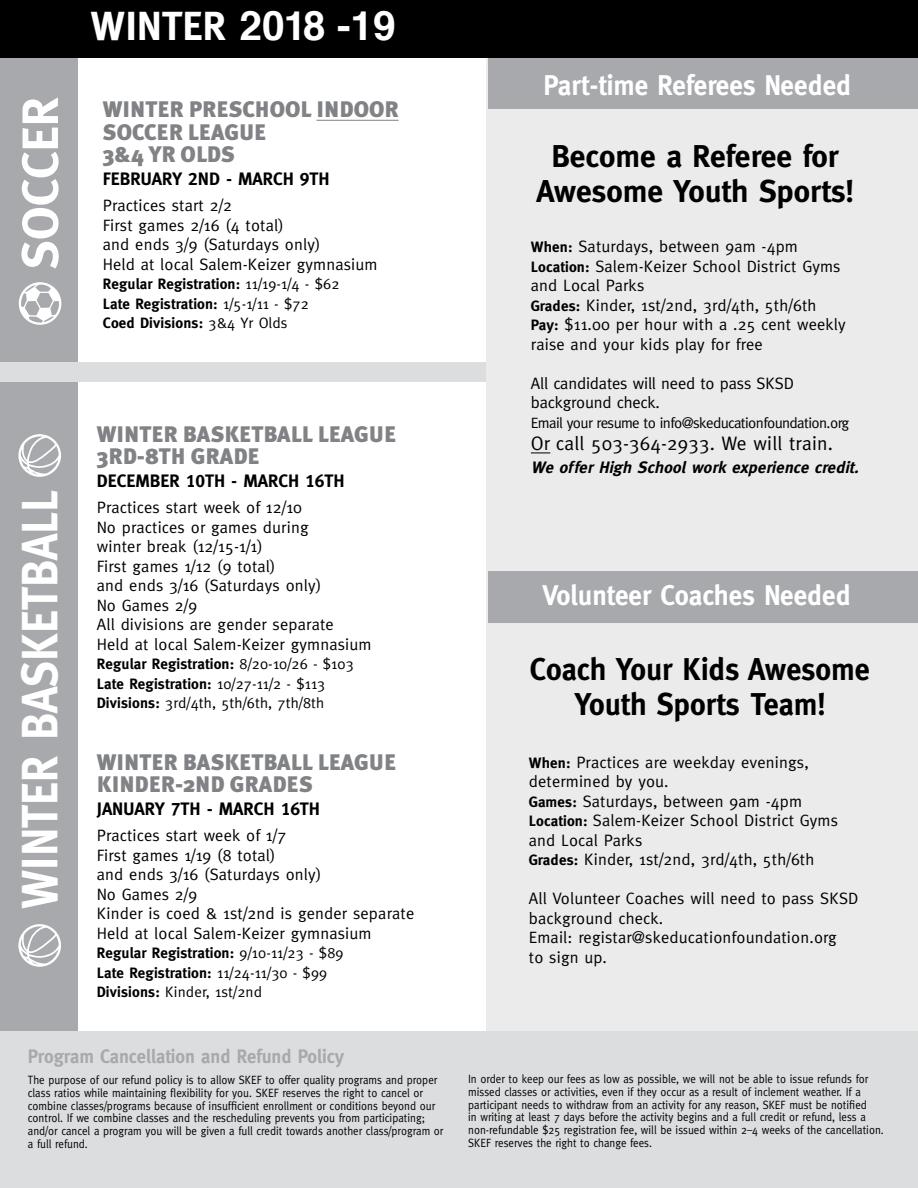
<style>
.page{position:relative;width:918px;height:1188px;background:#fff}
.page>*{position:absolute;margin:0;border:0;box-sizing:border-box;transform-origin:0 0}
.t1{font:700 51px "Meta";color:#fff;scale:.9 1}
.t2{font:700 51px "Meta";color:#fff}
.t3{font:700 40.65px "Helvetica";letter-spacing:-.01em;color:#fff}
.t4{font:700 31.5px/34.5px "Meta";color:#000;text-align:center}
.t5{font:700 31.5px/34.5px "Meta";color:#000;text-align:center;scale:.96 1}
.t6{font:700 28.5px "Meta";color:#fff;scale:.95 1}
.t7{font:900 22.5px/22.5px "Meta Plus";color:#808285}
.t8{font:700 19.5px "Meta";color:#a7a9ac;scale:.95 1}
.t9{font:19.5px "Meta";letter-spacing:.01em;color:#000}
.t10{font:18px "Meta Bold Caps";color:#000}
.t11{font:16.5px/19.5px "Meta";letter-spacing:.01em;color:#000}
.t12{font:16.5px/19.5px "Meta";letter-spacing:-.01em;color:#000}
.t13{font:italic 700 16.5px "Meta";color:#000}
.t14{font:700 15px/19.5px "Meta";letter-spacing:.01em;color:#000}
.t15{font:15px/19.5px "Meta";letter-spacing:.01em;color:#000}
.t16{font:15px "Meta";letter-spacing:-.04em;color:#000}
.t17{font:12px/12.9px "Meta";color:#000;scale:.91 1}
.s1{font-family:"Meta"}
.s2{font-weight:400}
.s3{font-weight:700}
.s4{font-weight:700;font-size:15px}
</style>
<div class="page">
<div style="left:486px;top:43px;width:432px;height:991px;background:#ebebec"></div>
<div style="left:0;top:0;width:78px;height:1187px;background:#a7a9ac"></div>
<div style="left:488px;top:571px;width:430px;height:51px;background:#a7a9ac"></div>
<div style="left:488px;top:57px;width:430px;height:52px;background:#a7a9ac"></div>
<hr style="left:317px;top:120px;width:82px;height:1px;background:#808285">
<div style="left:0;top:0;width:918px;height:57px;background:#000"></div>
<svg style="left:19px;top:282px;width:42px;height:43px"></svg>
<svg style="left:18px;top:434px;width:43px;height:43px"></svg>
<svg style="left:18px;top:924px;width:43px;height:43px"></svg>
<div style="left:0;top:1031px;width:918px;height:157px;background:#dcddde"></div>
<div style="left:0;top:363px;width:486px;height:19px;background:#dcddde"></div>
<svg style="left:531px;top:453px;width:19px;height:1px"></svg>
<h1 class="t2" style="left:11px;top:269px;width:173px;rotate:-90deg">SOCCER</h1>
<h2 class="t3" style="left:91px;top:-7px;width:307px"><span class="s1">WINTER</span> 2018 -19</h2>
<h3 class="t7" style="left:103px;top:98px;width:297px">WINTER PRESCHOOL INDOOR<br>SOCCER LEAGUE<br>3&amp;4 YR OLDS</h3>
<p class="t10" style="left:103px;top:168px;width:228px">FEBRUARY 2ND - MARCH 9TH</p>
<p class="t11" style="left:103px;top:195px;width:276px">Practices start 2/2<br>First games 2/16 (4 total)<br>and ends 3/9 (Saturdays only)<br>Held at local Salem-Keizer gymnasium</p>
<p class="t14" style="left:103px;top:274px;width:238px">Regular Registration: <span class="s2">11/19-1/4 - $62<br></span>Late Registration: <span class="s2">1/5-1/11 - $72<br></span>Coed Divisions: <span class="s2">3&amp;4 Yr Olds</span></p>
<h1 class="t1" style="left:10px;top:909px;width:467px;rotate:-90deg">WINTER BASKETBALL</h1>
<h3 class="t7" style="left:97px;top:423px;width:301px">WINTER BASKETBALL LEAGUE<br>3RD-8TH GRADE</h3>
<p class="t10" style="left:97px;top:470px;width:249px">DECEMBER 10TH - MARCH 16TH</p>
<p class="t11" style="left:97px;top:498px;width:276px">Practices start week of 12/10<br>No practices or games during<br>winter break (12/15-1/1)<br>First games 1/12 (9 total)<br>and ends 3/16 (Saturdays only)<br>No Games 2/9<br>All divisions are gender separate<br>Held at local Salem-Keizer gymnasium</p>
<p class="t15" style="left:97px;top:654px;width:258px"><span class="s3">Regular Registration:</span> 8/20-10/26 - $103<br><span class="s3">Late Registration:</span> 10/27-11/2 - $113<br><span class="s3">Divisions:</span> 3rd/4th, 5th/6th, 7th/8th</p>
<h3 class="t7" style="left:97px;top:751px;width:301px">WINTER BASKETBALL LEAGUE<br>KINDER-2ND GRADES</h3>
<p class="t10" style="left:97px;top:798px;width:225px">JANUARY 7TH - MARCH 16TH</p>
<p class="t11" style="left:97px;top:826px;width:319px">Practices start week of 1/7<br>First games 1/19 (8 total)<br>and ends 3/16 (Saturdays only)<br>No Games 2/9<br>Kinder is coed &amp; 1st/2nd is gender separate<br>Held at local Salem-Keizer gymnasium</p>
<p class="t14" style="left:97px;top:943px;width:248px">Regular Registration: <span class="s2">9/10-11/23 - $89<br></span>Late Registration: <span class="s2">11/24-11/30 - $99<br></span>Divisions: <span class="s2">Kinder, 1st/2nd</span></p>
<h3 class="t6" style="left:544px;top:69px;width:325px">Part-time Referees Needed</h3>
<h3 class="t4" style="left:536px;top:139px;width:319px">Become a Referee for<br>Awesome Youth Sports!</h3>
<p class="t11" style="left:531px;top:236px;width:316px"><span class="s4">When:</span> Saturdays, between 9am -4pm <span class="s4">Location:</span> Salem-Keizer School District Gyms and Local Parks<br><span class="s4">Grades:</span> Kinder, 1st/2nd, 3rd/4th, 5th/6th <span class="s4">Pay:</span> $11.00 per hour with a .25 cent weekly raise and your kids play for free</p>
<p class="t12" style="left:531px;top:373px;width:265px">All candidates will need to pass SKSD background check.</p>
<p class="t16" style="left:531px;top:414px;width:320px">Email your resume to info@skeducationfoundation.org</p>
<p class="t9" style="left:531px;top:432px;width:304px">Or call 503-364-2933. We will train.</p>
<p class="t13" style="left:531px;top:457px;width:333px">We offer High School work experience credit.</p>
<h3 class="t6" style="left:543px;top:579px;width:326px">Volunteer Coaches Needed</h3>
<h3 class="t5" style="left:530px;top:652px;width:356px">Coach Your Kids Awesome<br>Youth Sports Team!</h3>
<p class="t11" style="left:529px;top:752px;width:311px"><span class="s4">When:</span> Practices are weekday evenings, determined by you.<br><span class="s4">Games:</span> Saturdays, between 9am -4pm <span class="s4">Location:</span> Salem-Keizer School District Gyms and Local Parks<br><span class="s4">Grades:</span> Kinder, 1st/2nd, 3rd/4th, 5th/6th</p>
<p class="t11" style="left:529px;top:889px;width:331px">All Volunteer Coaches will need to pass SKSD background check.<br>Email: registar@skeducationfoundation.org<br>to sign up.</p>
<p class="t8" style="left:28px;top:1045px;width:334px">Program Cancellation and Refund Policy</p>
<p class="t17" style="left:28px;top:1073px;width:458px">The purpose of our refund policy is to allow SKEF to offer quality programs and proper class ratios while maintaining flexibility for you. SKEF reserves the right to cancel or combine classes/programs because of insufficient enrollment or conditions beyond our control. If we combine classes and the rescheduling prevents you from participating; and/or cancel a program you will be given a full credit towards another class/program or a full refund.</p>
<p class="t17" style="left:468px;top:1072px;width:458px">In order to keep our fees as low as possible, we will not be able to issue refunds for missed classes or activities, even if they occur as a result of inclement weather. If a participant needs to withdraw from an activity for any reason, SKEF must be notified<br>in writing at least 7 days before the activity begins and a full credit or refund, less a non-refundable $25 registration fee, will be issued within 2–4 weeks of the cancellation.<br>SKEF reserves the right to change fees.</p>
</div>
